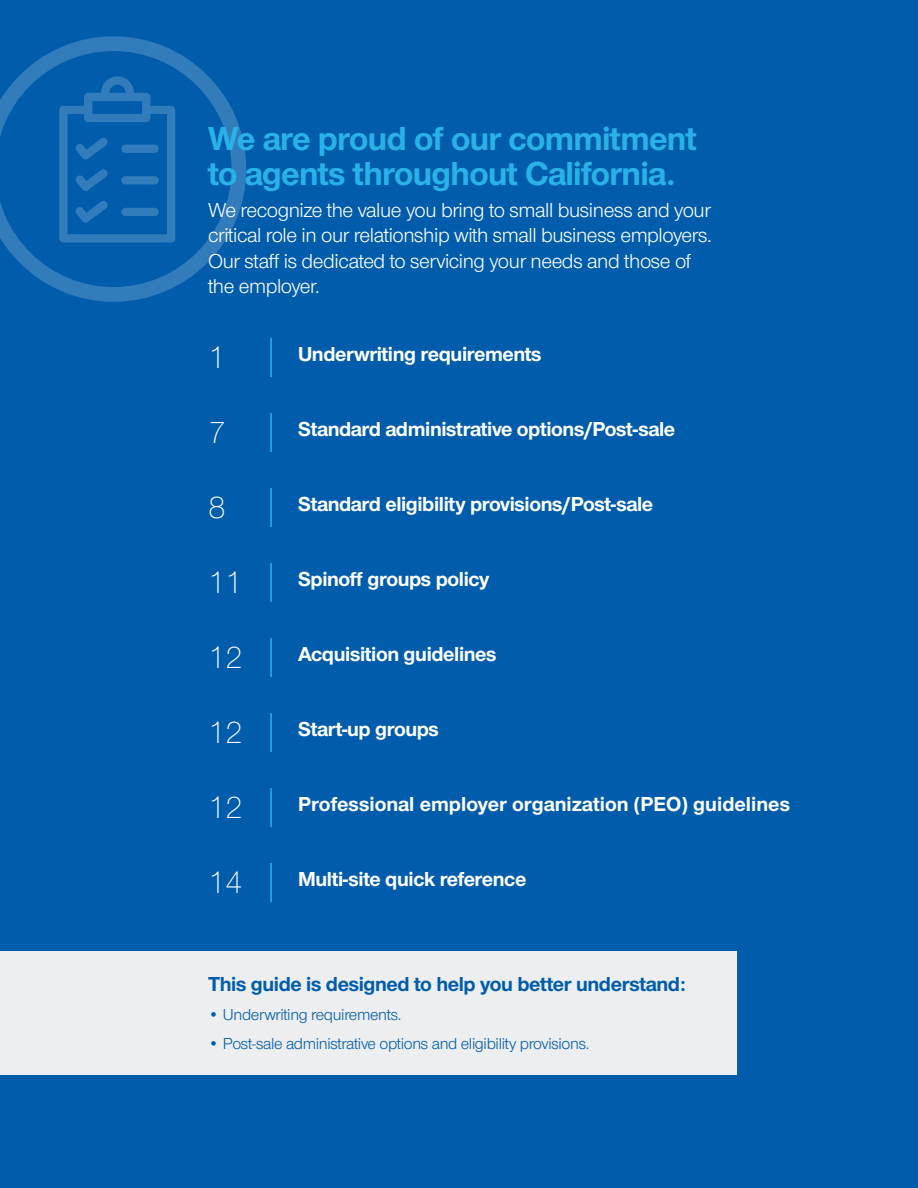
<style>
.page{position:relative;width:918px;height:1188px;background:#015dac}
.page>*{position:absolute;margin:0;border:0;box-sizing:border-box;transform-origin:0 0}
.t1{font:700 34.5px/34.5px "UHC Sans";letter-spacing:-.02em;color:#29b2e7}
.t2{font:300 31.5px "UHC Sans";letter-spacing:-.02em;color:#fff}
.t3{font:700 21px "UHC Sans";letter-spacing:-.02em;color:#fff}
.t4{font:21px/25.5px "UHC Sans";letter-spacing:-.02em;color:#fff}
.t5{font:700 21px "UHC Sans";color:#fff}
.t6{font:700 21px "UHC Sans";letter-spacing:-.02em;color:#015dac}
.t7{font:16.5px "UHC Sans";letter-spacing:-.02em;color:#015dac}
</style>
<div class="page">
<svg style="left:0;top:36px;width:246px;height:266px"></svg>
<svg style="left:59px;top:76px;width:116px;height:167px"></svg>
<div style="left:121px;top:208px;width:38px;height:8px;background:#327cbc;border-radius:4px"></div>
<hr style="left:270px;top:338px;width:2px;height:39px;background:#29b2e7">
<hr style="left:270px;top:413px;width:2px;height:39px;background:#29b2e7">
<hr style="left:270px;top:488px;width:2px;height:39px;background:#29b2e7">
<hr style="left:270px;top:563px;width:2px;height:39px;background:#29b2e7">
<hr style="left:270px;top:638px;width:2px;height:39px;background:#29b2e7">
<hr style="left:270px;top:713px;width:2px;height:39px;background:#29b2e7">
<hr style="left:270px;top:788px;width:2px;height:39px;background:#29b2e7">
<hr style="left:270px;top:863px;width:2px;height:39px;background:#29b2e7">
<div style="left:0;top:951px;width:737px;height:124px;background:#eceeef"></div>
<h1 class="t1" style="left:208px;top:120px;width:490px">We are proud of our commitment to agents throughout California.</h1>
<p class="t4" style="left:208px;top:197px;width:505px">We recognize the value you bring to small business and your critical role in our relationship with small business employers.<br>Our staff is dedicated to servicing your needs and those of the employer.</p>
<h2 class="t2" style="left:208px;top:336px;width:19px">1</h2>
<p class="t3" style="left:298px;top:340px;width:245px">Underwriting requirements</p>
<h2 class="t2" style="left:208px;top:411px;width:19px">7</h2>
<p class="t3" style="left:298px;top:415px;width:379px">Standard administrative options/Post-sale</p>
<h2 class="t2" style="left:208px;top:486px;width:19px">8</h2>
<p class="t3" style="left:298px;top:490px;width:357px">Standard eligibility provisions/Post-sale</p>
<h2 class="t2" style="left:208px;top:561px;width:36px">11</h2>
<p class="t3" style="left:298px;top:565px;width:193px">Spinoff groups policy</p>
<h2 class="t2" style="left:208px;top:636px;width:36px">12</h2>
<p class="t3" style="left:298px;top:640px;width:200px">Acquisition guidelines</p>
<h2 class="t2" style="left:208px;top:711px;width:36px">12</h2>
<p class="t3" style="left:298px;top:715px;width:142px">Start-up groups</p>
<h2 class="t2" style="left:208px;top:786px;width:36px">12</h2>
<p class="t5" style="left:298px;top:790px;width:494px">Professional employer organization (PEO) guidelines</p>
<h2 class="t2" style="left:208px;top:861px;width:36px">14</h2>
<p class="t3" style="left:298px;top:865px;width:230px">Multi-site quick reference</p>
<p class="t6" style="left:208px;top:970px;width:479px">This guide is designed to help you better understand:</p>
<p class="t7" style="left:208px;top:1004px;width:195px">• Underwriting requirements.</p>
<p class="t7" style="left:208px;top:1033px;width:383px">• Post-sale administrative options and eligibility provisions.</p>
</div>
